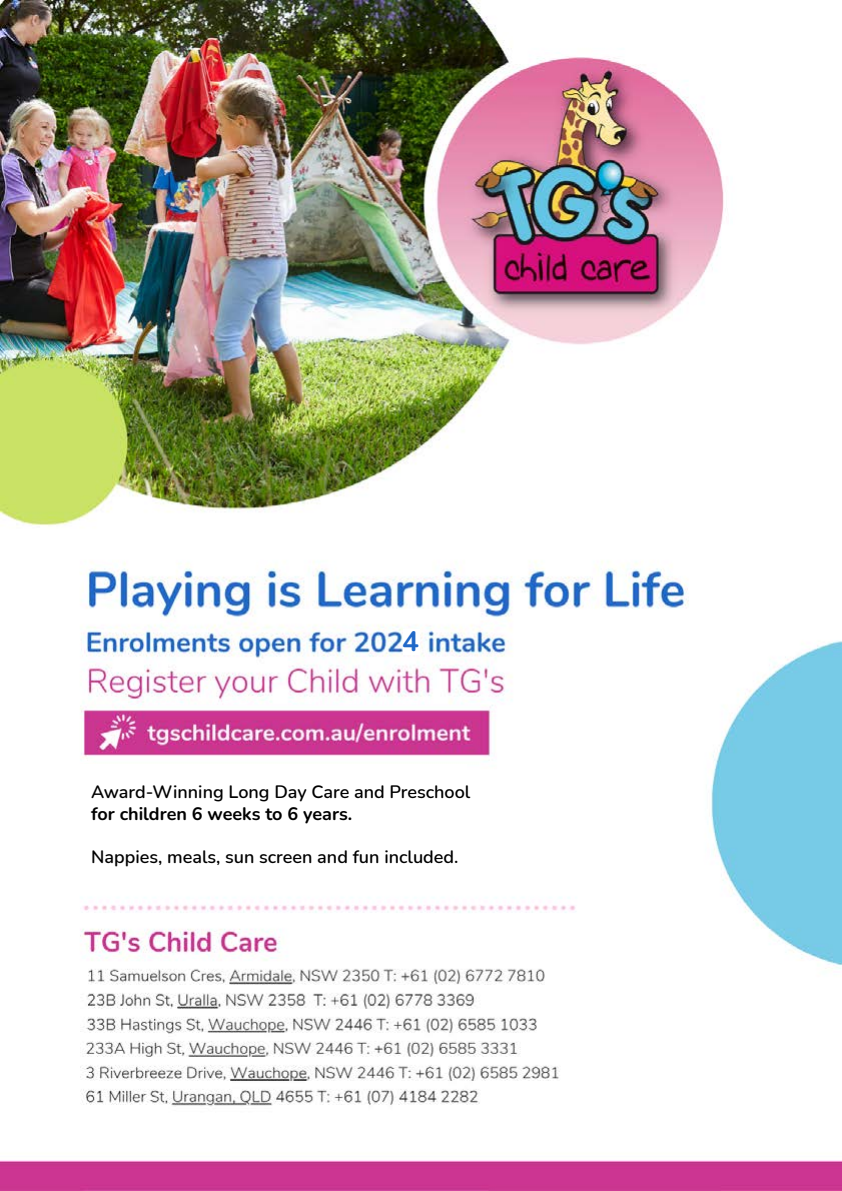
<style>
.page{position:relative;width:842px;height:1191px;background:#fff}
.page>*{position:absolute;margin:0;border:0;box-sizing:border-box;transform-origin:0 0}
.t1{font:700 28px "Nunito";color:#2068c8}
.t2{font:600 18px "Nunito";color:#000}
.t3{font:700 18px "Nunito";color:#000}
</style>
<div class="page">
<div style="left:0;top:1182px;width:842px;height:9px;background:#d14199"></div>
<img style="left:0;top:0;width:841px;height:1190px">
<svg style="left:82px;top:708px;width:409px;height:52px;background:#d568ab"></svg>
<div style="left:403px;top:629px;width:17px;height:25px;background:#fff"></div>
<div style="left:69px;top:764px;width:397px;height:124px;background:#fff"></div>
<h1 class="t1" style="left:402px;top:622px;width:18px">4</h1>
<p class="t2" style="left:91px;top:779px;width:381px">Award-Winning Long Day Care and Preschool</p>
<p class="t3" style="left:91px;top:801px;width:263px">for children 6 weeks to 6 years.</p>
<p class="t2" style="left:91px;top:844px;width:369px">Nappies, meals, sun screen and fun included.</p>
</div>
